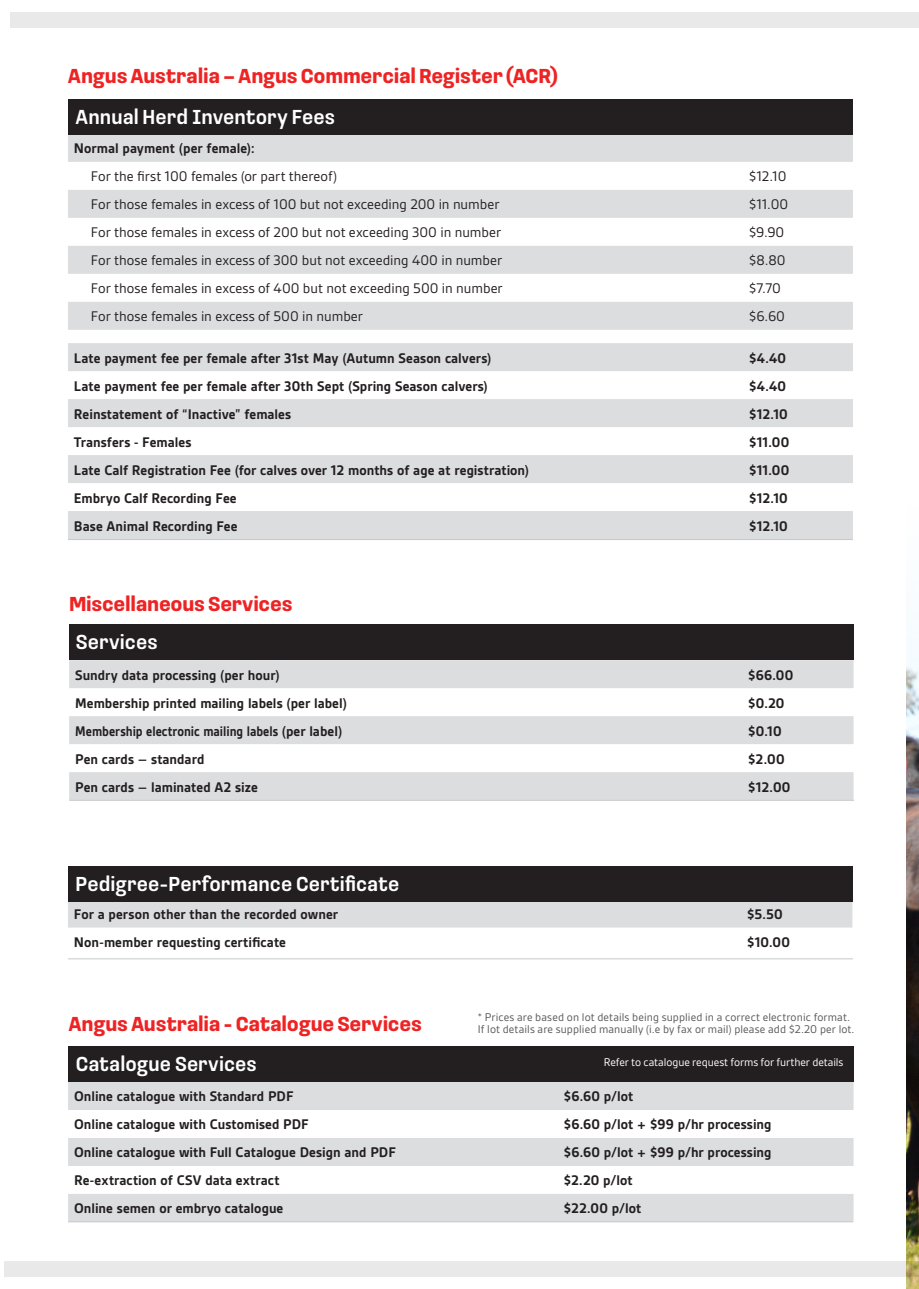
<style>
.page{position:relative;width:919px;height:1289px;background:#fff}
.page>*{position:absolute;margin:0;border:0;box-sizing:border-box;transform-origin:0 0}
.t1{font:700 21px "Loos Condensed";letter-spacing:-.01em;color:#ee2323}
.t2{font:500 21px "Loos Condensed";color:#fff}
.t3{font:700 15px "Gesta";color:#231f20}
.t4{font:15px "Gesta";color:#231f20}
.t5{font:700 15px "Gesta";color:#231f20;scale:.91 1}
.t6{font:12px "Gesta";letter-spacing:.01em;color:#57585a}
.t7{font:12px "Gesta";letter-spacing:-.005em;color:#fff}
</style>
<div class="page">
<img style="left:906px;top:645px;width:12px;height:643px">
<svg style="left:68px;top:1081px;width:785px;height:140px;fill:#dcdddf"></svg>
<div style="left:68px;top:1046px;width:785px;height:35px;background:#231f20"></div>
<div style="left:68px;top:901px;width:784px;height:26px;background:#dcdddf"></div>
<div style="left:68px;top:866px;width:784px;height:35px;background:#231f20"></div>
<svg style="left:69px;top:660px;width:784px;height:140px;fill:#dcdddf"></svg>
<div style="left:69px;top:624px;width:784px;height:36px;background:#231f20"></div>
<svg style="left:68px;top:135px;width:784px;height:195px;fill:#dcdddf"></svg>
<svg style="left:68px;top:343px;width:784px;height:196px;fill:#dcdddf"></svg>
<div style="left:68px;top:99px;width:784px;height:36px;background:#231f20"></div>
<hr style="left:68px;top:539px;width:784px;height:1px;background:#c7c8ca">
<hr style="left:69px;top:800px;width:785px;height:1px;background:#c7c8ca">
<hr style="left:68px;top:958px;width:784px;height:1px;background:#c7c8ca">
<hr style="left:68px;top:1221px;width:785px;height:1px;background:#c7c8ca">
<div style="left:11px;top:12px;width:907px;height:16px;background:#e9e9e9"></div>
<div style="left:4px;top:1260px;width:914px;height:16px;background:#e9e9e9"></div>
<p class="t1" style="left:68px;top:61px;width:491px">Angus Australia – Angus Commercial Register (ACR)</p>
<p class="t2" style="left:76px;top:102px;width:261px">Annual Herd Inventory Fees</p>
<p class="t3" style="left:74px;top:140px;width:182px">Normal payment (per female):</p>
<p class="t4" style="left:91px;top:168px;width:247px">For the first 100 females (or part thereof)</p>
<p class="t4" style="left:748px;top:168px;width:39px">$12.10</p>
<p class="t4" style="left:91px;top:196px;width:410px">For those females in excess of 100 but not exceeding 200 in number</p>
<p class="t4" style="left:748px;top:196px;width:41px">$11.00</p>
<p class="t4" style="left:91px;top:224px;width:411px">For those females in excess of 200 but not exceeding 300 in number</p>
<p class="t4" style="left:748px;top:224px;width:37px">$9.90</p>
<p class="t4" style="left:91px;top:252px;width:412px">For those females in excess of 300 but not exceeding 400 in number</p>
<p class="t4" style="left:748px;top:252px;width:38px">$8.80</p>
<p class="t4" style="left:91px;top:280px;width:413px">For those females in excess of 400 but not exceeding 500 in number</p>
<p class="t4" style="left:748px;top:280px;width:34px">$7.70</p>
<p class="t4" style="left:91px;top:308px;width:273px">For those females in excess of 500 in number</p>
<p class="t4" style="left:748px;top:308px;width:38px">$6.60</p>
<p class="t3" style="left:74px;top:349px;width:419px">Late payment fee per female after 31st May (Autumn Season calvers)</p>
<p class="t3" style="left:748px;top:349px;width:39px">$4.40</p>
<p class="t3" style="left:74px;top:377px;width:415px">Late payment fee per female after 30th Sept (Spring Season calvers)</p>
<p class="t3" style="left:748px;top:377px;width:39px">$4.40</p>
<p class="t3" style="left:74px;top:405px;width:219px">Reinstatement of “Inactive” females</p>
<p class="t3" style="left:748px;top:405px;width:41px">$12.10</p>
<p class="t3" style="left:74px;top:433px;width:119px">Transfers - Females</p>
<p class="t3" style="left:748px;top:433px;width:42px">$11.00</p>
<p class="t3" style="left:74px;top:461px;width:456px">Late Calf Registration Fee (for calves over 12 months of age at registration)</p>
<p class="t3" style="left:748px;top:461px;width:42px">$11.00</p>
<p class="t3" style="left:74px;top:489px;width:164px">Embryo Calf Recording Fee</p>
<p class="t3" style="left:748px;top:489px;width:41px">$12.10</p>
<p class="t3" style="left:74px;top:517px;width:165px">Base Animal Recording Fee</p>
<p class="t3" style="left:748px;top:517px;width:41px">$12.10</p>
<p class="t1" style="left:69px;top:589px;width:225px">Miscellaneous Services</p>
<p class="t2" style="left:76px;top:627px;width:83px">Services</p>
<p class="t3" style="left:75px;top:666px;width:206px">Sundry data processing (per hour)</p>
<p class="t3" style="left:747px;top:666px;width:47px">$66.00</p>
<p class="t3" style="left:75px;top:694px;width:273px">Membership printed mailing labels (per label)</p>
<p class="t3" style="left:747px;top:694px;width:38px">$0.20</p>
<p class="t5" style="left:75px;top:722px;width:295px">Membership electronic mailing labels (per label)</p>
<p class="t3" style="left:747px;top:722px;width:35px">$0.10</p>
<p class="t3" style="left:75px;top:750px;width:131px">Pen cards – standard</p>
<p class="t3" style="left:747px;top:750px;width:38px">$2.00</p>
<p class="t3" style="left:75px;top:778px;width:184px">Pen cards – laminated A2 size</p>
<p class="t3" style="left:747px;top:778px;width:44px">$12.00</p>
<p class="t2" style="left:76px;top:868px;width:325px">Pedigree-Performance Certificate</p>
<p class="t3" style="left:74px;top:905px;width:265px">For a person other than the recorded owner</p>
<p class="t3" style="left:746px;top:905px;width:37px">$5.50</p>
<p class="t3" style="left:74px;top:933px;width:213px">Non-member requesting certificate</p>
<p class="t3" style="left:746px;top:933px;width:45px">$10.00</p>
<p class="t6" style="left:478px;top:1009px;width:373px">* Prices are based on lot details being supplied in a correct electronic format.</p>
<p class="t1" style="left:68px;top:1008px;width:355px">Angus Australia - Catalogue Services</p>
<p class="t6" style="left:478px;top:1021px;width:378px">If lot details are supplied manually (i.e by fax or mail) please add $2.20 per lot.</p>
<p class="t2" style="left:76px;top:1048px;width:182px">Catalogue Services</p>
<p class="t7" style="left:604px;top:1055px;width:241px">Refer to catalogue request forms for further details</p>
<p class="t3" style="left:74px;top:1088px;width:221px">Online catalogue with Standard PDF</p>
<p class="t3" style="left:563px;top:1088px;width:71px">$6.60 p/lot</p>
<p class="t3" style="left:74px;top:1116px;width:236px">Online catalogue with Customised PDF</p>
<p class="t3" style="left:563px;top:1116px;width:210px">$6.60 p/lot + $99 p/hr processing</p>
<p class="t3" style="left:74px;top:1144px;width:323px">Online catalogue with Full Catalogue Design and PDF</p>
<p class="t3" style="left:563px;top:1144px;width:210px">$6.60 p/lot + $99 p/hr processing</p>
<p class="t3" style="left:74px;top:1172px;width:207px">Re-extraction of CSV data extract</p>
<p class="t3" style="left:563px;top:1172px;width:71px">$2.20 p/lot</p>
<p class="t3" style="left:74px;top:1199px;width:211px">Online semen or embryo catalogue</p>
<p class="t3" style="left:563px;top:1199px;width:79px">$22.00 p/lot</p>
</div>
